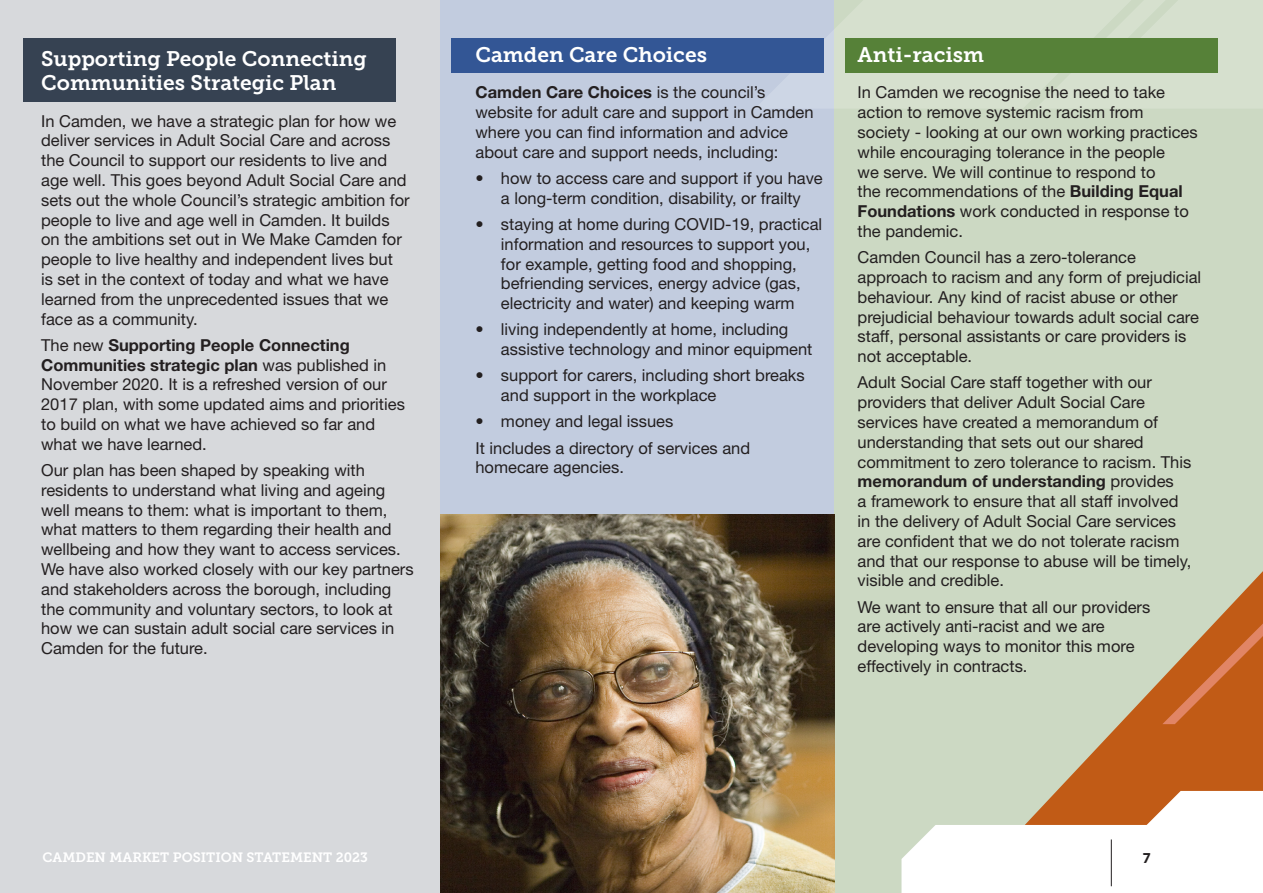
<style>
.page{position:relative;width:1263px;height:893px;background:#fff}
.page>*{position:absolute;margin:0;border:0;box-sizing:border-box;transform-origin:0 0}
.Sub_text_2_white{font:21px/24px "Museo Slab 700";color:#fff}
.Body{font:16.5px/19.8px "Helvetica Neue";color:#231f20}
.t1{font:13.5px "Museo Slab 700";color:#fff}
.t2{font:900 13.5px "Lato";color:#231f20}
.s1{font-weight:700}
</style>
<div class="page">
<div style="left:0;top:0;width:440px;height:893px;background:#d7d9dc"></div>
<div style="left:440px;top:0;width:393px;height:514px;background:#c2ccdf"></div>
<div style="left:834px;top:0;width:429px;height:893px;background:#ccd9c3"></div>
<img style="left:440px;top:514px;width:394px;height:379px">
<svg style="left:757px;top:0;width:506px;height:109px;fill:#d6e0ce"></svg>
<svg style="left:1057px;top:571px;width:206px;height:220px"></svg>
<svg style="left:1162px;top:623px;width:101px;height:101px"></svg>
<div style="left:23px;top:38px;width:373px;height:64px;background:#364252"></div>
<div style="left:845px;top:38px;width:373px;height:35px;background:#568138"></div>
<div style="left:451px;top:38px;width:373px;height:35px;background:#335695"></div>
<svg style="left:901px;top:791px;width:362px;height:102px"></svg>
<hr style="left:1111px;top:839px;width:1px;height:47px;background:#231f20">
<p class="Sub_text_2_white" style="left:41px;top:47px;width:327px">Supporting People Connecting<br>Communities Strategic Plan</p>
<p class="Body" style="left:41px;top:111px;width:370px">In Camden, we have a strategic plan for how we deliver services in Adult Social Care and across the Council to support our residents to live and age well. This goes beyond Adult Social Care and sets out the whole Council’s strategic ambition for people to live and age well in Camden. It builds on the ambitions set out in We Make Camden for people to live healthy and independent lives but<br>is set in the context of today and what we have learned from the unprecedented issues that we face as a community.</p>
<p class="Body" style="left:41px;top:335px;width:365px">The new <span class="s1">Supporting People Connecting Communities strategic plan</span> was published in November 2020. It is a refreshed version of our 2017 plan, with some updated aims and priorities to build on what we have achieved so far and what we have learned.</p>
<p class="Body" style="left:41px;top:460px;width:374px">Our plan has been shaped by speaking with residents to understand what living and ageing well means to them: what is important to them, what matters to them regarding their health and wellbeing and how they want to access services.<br>We have also worked closely with our key partners and stakeholders across the borough, including the community and voluntary sectors, to look at how we can sustain adult social care services in Camden for the future.</p>
<p class="Sub_text_2_white" style="left:475px;top:43px;width:233px">Camden Care Choices</p>
<p class="Body" style="left:475px;top:82px;width:340px"><span class="s1">Camden Care Choices</span> is the council’s website for adult care and support in Camden where you can find information and advice about care and support needs, including:</p>
<p class="Body" style="left:475px;top:168px;width:349px;text-align:center">• how to access care and support if you have a long-term condition, disability, or frailty</p>
<p class="Body" style="left:501px;top:214px;width:323px;text-indent:-26px">• staying at home during COVID-19, practical information and resources to support you, for example, getting food and shopping, befriending services, energy advice (gas, electricity and water) and keeping warm</p>
<p class="Body" style="left:501px;top:319px;width:313px;text-indent:-26px">• living independently at home, including assistive technology and minor equipment</p>
<p class="Body" style="left:501px;top:365px;width:305px;text-indent:-26px">• support for carers, including short breaks and support in the workplace</p>
<p class="Body" style="left:475px;top:411px;width:199px">• money and legal issues</p>
<p class="Body" style="left:475px;top:437px;width:276px">It includes a directory of services and homecare agencies.</p>
<p class="Sub_text_2_white" style="left:858px;top:43px;width:128px">Anti-racism</p>
<p class="Body" style="left:858px;top:82px;width:342px">In Camden we recognise the need to take action to remove systemic racism from society - looking at our own working practices while encouraging tolerance in the people<br>we serve. We will continue to respond to<br>the recommendations of the <span class="s1">Building Equal Foundations</span> work conducted in response to the pandemic.</p>
<p class="Body" style="left:858px;top:247px;width:345px">Camden Council has a zero-tolerance approach to racism and any form of prejudicial behaviour. Any kind of racist abuse or other prejudicial behaviour towards adult social care staff, personal assistants or care providers is not acceptable.</p>
<p class="Body" style="left:858px;top:372px;width:335px">Adult Social Care staff together with our providers that deliver Adult Social Care services have created a memorandum of understanding that sets out our shared commitment to zero tolerance to racism. This <span class="s1">memorandum of understanding</span> provides<br>a framework to ensure that all staff involved in the delivery of Adult Social Care services are confident that we do not tolerate racism and that our response to abuse will be timely, visible and credible.</p>
<p class="Body" style="left:858px;top:597px;width:294px">We want to ensure that all our providers are actively anti-racist and we are developing ways to monitor this more effectively in contracts.</p>
<p class="t1" style="left:43px;top:850px;width:327px">CAMDEN MARKET POSITION STATEMENT 2023</p>
<p class="t2" style="left:1143px;top:848px;width:9px">7</p>
</div>
